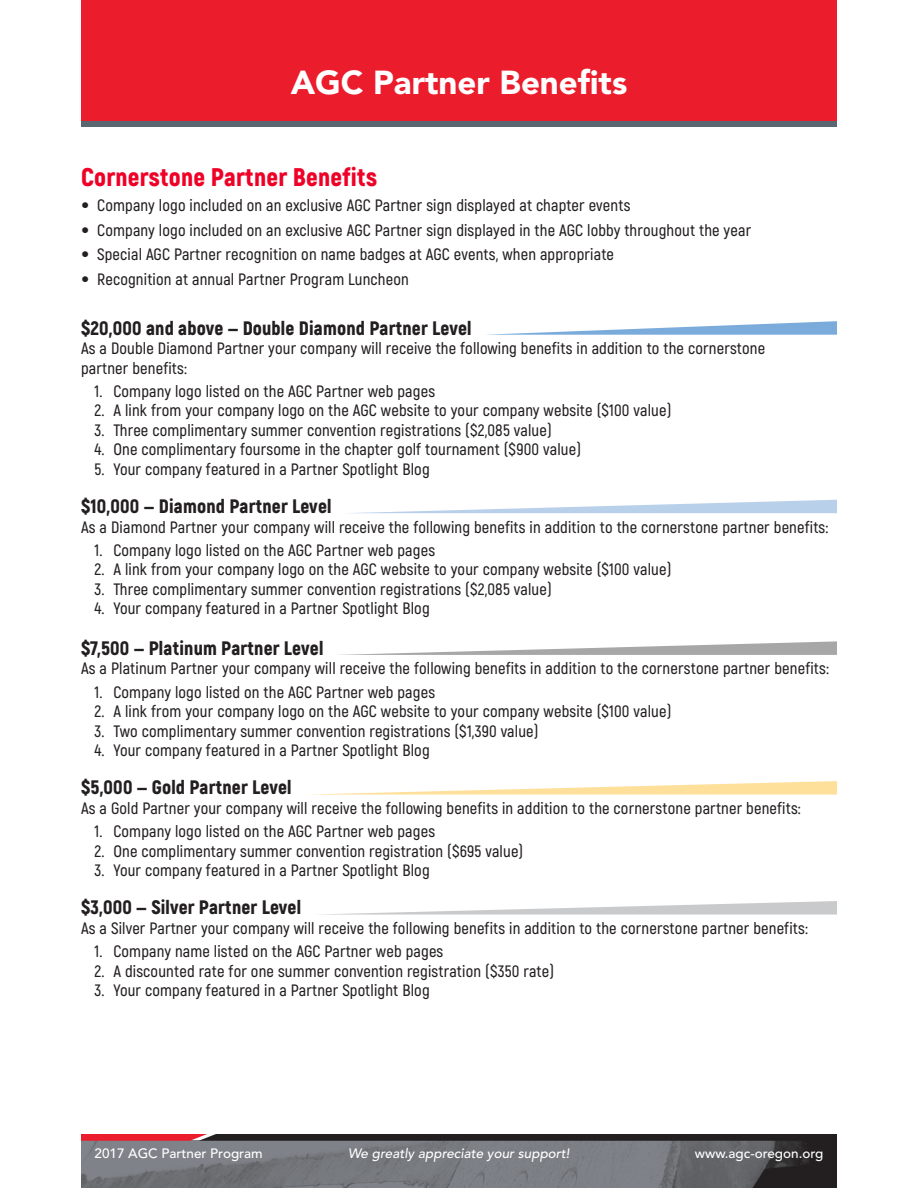
<style>
.page{position:relative;width:918px;height:1188px;background:#fff}
.page>*{position:absolute;margin:0;border:0;box-sizing:border-box;transform-origin:0 0}
.t1{font:900 33px "Avenir";color:#fff}
.t2{font:900 25.5px "Akrobat";letter-spacing:.01em;color:#ef0027}
.t3{font:900 19.5px "Akrobat";letter-spacing:.01em;color:#231f20}
.t4{font:600 16.5px/19.5px "Akrobat";letter-spacing:.01em;color:#231f20}
.t5{font:500 13.5px "Avenir";color:#fff}
.t6{font:italic 500 13.5px "Avenir";color:#fff}
.s1{font-family:"Avenir";font-weight:500}
</style>
<div class="page">
<img style="left:81px;top:1141px;width:756px;height:47px">
<div style="left:81px;top:0;width:756px;height:122px;background:#eb1c2c"></div>
<svg style="left:81px;top:1134px;width:756px;height:7px;background:#462327"></svg>
<div style="left:81px;top:122px;width:756px;height:5px;background:#5a6670"></div>
<svg style="left:486px;top:321px;width:351px;height:14px"></svg>
<svg style="left:357px;top:500px;width:480px;height:13px"></svg>
<svg style="left:339px;top:641px;width:498px;height:14px"></svg>
<svg style="left:321px;top:901px;width:516px;height:14px"></svg>
<svg style="left:309px;top:781px;width:528px;height:14px"></svg>
<h1 class="t1" style="left:291px;top:63px;width:338px">AGC Partner Benefits</h1>
<h2 class="t2" style="left:81px;top:161px;width:298px">Cornerstone Partner Benefits</h2>
<p class="t4" style="left:81px;top:195px;width:551px"><span class="s1">•</span> Company logo included on an exclusive AGC Partner sign displayed at chapter events</p>
<p class="t4" style="left:81px;top:220px;width:672px"><span class="s1">•</span> Company logo included on an exclusive AGC Partner sign displayed in the AGC lobby throughout the year</p>
<p class="t4" style="left:81px;top:245px;width:535px"><span class="s1">•</span> Special AGC Partner recognition on name badges at AGC events, when appropriate</p>
<p class="t4" style="left:81px;top:270px;width:329px"><span class="s1">•</span> Recognition at annual Partner Program Luncheon</p>
<p class="t3" style="left:81px;top:315px;width:392px">$20,000 and above — Double Diamond Partner Level</p>
<p class="t4" style="left:81px;top:339px;width:686px">As a Double Diamond Partner your company will receive the following benefits in addition to the cornerstone partner benefits:</p>
<p class="t4" style="left:94px;top:381px;width:342px">1. Company logo listed on the AGC Partner web pages</p>
<p class="t4" style="left:94px;top:401px;width:578px">2. A link from your company logo on the AGC website to your company website ($100 value)</p>
<p class="t4" style="left:94px;top:420px;width:459px">3. Three complimentary summer convention registrations ($2,085 value)</p>
<p class="t4" style="left:94px;top:440px;width:488px">4. One complimentary foursome in the chapter golf tournament ($900 value)</p>
<p class="t4" style="left:94px;top:459px;width:337px">5. Your company featured in a Partner Spotlight Blog</p>
<p class="t3" style="left:81px;top:494px;width:252px">$10,000 — Diamond Partner Level</p>
<p class="t4" style="left:81px;top:517px;width:749px">As a Diamond Partner your company will receive the following benefits in addition to the cornerstone partner benefits:</p>
<p class="t4" style="left:94px;top:540px;width:342px">1. Company logo listed on the AGC Partner web pages</p>
<p class="t4" style="left:94px;top:560px;width:578px">2. A link from your company logo on the AGC website to your company website ($100 value)</p>
<p class="t4" style="left:94px;top:579px;width:459px">3. Three complimentary summer convention registrations ($2,085 value)</p>
<p class="t4" style="left:94px;top:599px;width:337px">4. Your company featured in a Partner Spotlight Blog</p>
<p class="t3" style="left:81px;top:635px;width:244px">$7,500 — Platinum Partner Level</p>
<p class="t4" style="left:81px;top:659px;width:750px">As a Platinum Partner your company will receive the following benefits in addition to the cornerstone partner benefits:</p>
<p class="t4" style="left:94px;top:682px;width:342px">1. Company logo listed on the AGC Partner web pages</p>
<p class="t4" style="left:94px;top:702px;width:578px">2. A link from your company logo on the AGC website to your company website ($100 value)</p>
<p class="t4" style="left:94px;top:721px;width:446px">3. Two complimentary summer convention registrations ($1,390 value)</p>
<p class="t4" style="left:94px;top:741px;width:337px">4. Your company featured in a Partner Spotlight Blog</p>
<p class="t3" style="left:81px;top:775px;width:212px">$5,000 — Gold Partner Level</p>
<p class="t4" style="left:81px;top:798px;width:721px">As a Gold Partner your company will receive the following benefits in addition to the cornerstone partner benefits:</p>
<p class="t4" style="left:94px;top:822px;width:342px">1. Company logo listed on the AGC Partner web pages</p>
<p class="t4" style="left:94px;top:841px;width:430px">2. One complimentary summer convention registration ($695 value)</p>
<p class="t4" style="left:94px;top:861px;width:337px">3. Your company featured in a Partner Spotlight Blog</p>
<p class="t3" style="left:81px;top:895px;width:222px">$3,000 — Silver Partner Level</p>
<p class="t4" style="left:81px;top:918px;width:729px">As a Silver Partner your company will receive the following benefits in addition to the cornerstone partner benefits:</p>
<p class="t4" style="left:94px;top:942px;width:350px">1. Company name listed on the AGC Partner web pages</p>
<p class="t4" style="left:94px;top:961px;width:461px">2. A discounted rate for one summer convention registration ($350 rate)</p>
<p class="t4" style="left:94px;top:981px;width:337px">3. Your company featured in a Partner Spotlight Blog</p>
<p class="t5" style="left:94px;top:1145px;width:170px">2017 AGC Partner Program</p>
<p class="t6" style="left:348px;top:1145px;width:223px">We greatly appreciate your support!</p>
<p class="t5" style="left:695px;top:1145px;width:130px">www.agc-oregon.org</p>
</div>
